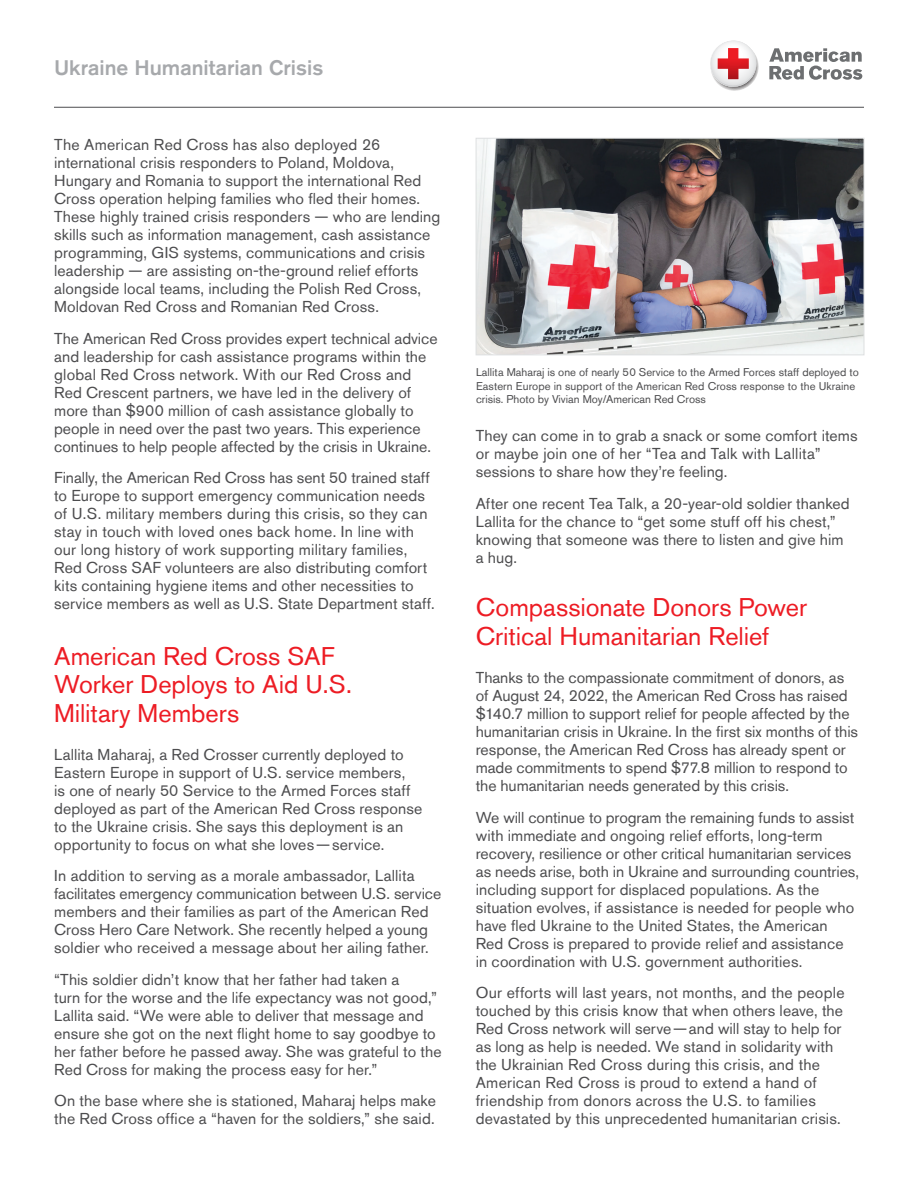
<style>
.page{position:relative;width:918px;height:1188px;background:#fff}
.page>*{position:absolute;margin:0;border:0;box-sizing:border-box;transform-origin:0 0}
.Level_1_Subhead{font:25.5px/28.5px "Akzidenz Grotesk Std";color:#ed1c24}
.t1{font:500 21px "Akzidenz Grotesk Std";color:#a7a9ac}
.Body_Text{font:15.75px/18px "Akzidenz Grotesk Std";letter-spacing:.005em;color:#4d4d4f}
.Photo_Credit{font:11.25px/13.5px "Akzidenz Grotesk Std";color:#4d4d4f}
</style>
<div class="page">
<hr style="left:54px;top:107px;width:810px;height:1px;background:#4d4d4f">
<svg style="left:710px;top:40px;width:49px;height:51px"></svg>
<svg style="left:769px;top:48px;width:93px;height:32px"></svg>
<img style="left:478px;top:140px;width:384px;height:213px">
<div style="left:476px;top:138px;width:388px;height:217px;border:1px solid #dee0e1"></div>
<h2 class="t1" style="left:54px;top:55px;width:271px">Ukraine Humanitarian Crisis</h2>
<p class="Body_Text" style="left:54px;top:135px;width:388px">The American Red Cross has also deployed 26 international crisis responders to Poland, Moldova, Hungary and Romania to support the international Red Cross operation helping families who fled their homes.<br>These highly trained crisis responders — who are lending skills such as information management, cash assistance programming, GIS systems, communications and crisis leadership — are assisting on-the-ground relief efforts alongside local teams, including the Polish Red Cross, Moldovan Red Cross and Romanian Red Cross.</p>
<p class="Body_Text" style="left:54px;top:329px;width:385px">The American Red Cross provides expert technical advice and leadership for cash assistance programs within the global Red Cross network. With our Red Cross and Red Crescent partners, we have led in the delivery of more than $900 million of cash assistance globally to people in need over the past two years. This experience continues to help people affected by the crisis in Ukraine.</p>
<p class="Body_Text" style="left:54px;top:468px;width:382px">Finally, the American Red Cross has sent 50 trained staff to Europe to support emergency communication needs of U.S. military members during this crisis, so they can stay in touch with loved ones back home. In line with our long history of work supporting military families, Red Cross SAF volunteers are also distributing comfort kits containing hygiene items and other necessities to service members as well as U.S. State Department staff.</p>
<p class="Level_1_Subhead" style="left:54px;top:641px;width:299px">American Red Cross SAF<br>Worker Deploys to Aid U.S.<br>Military Members</p>
<p class="Body_Text" style="left:54px;top:745px;width:370px">Lallita Maharaj, a Red Crosser currently deployed to Eastern Europe in support of U.S. service members,<br>is one of nearly 50 Service to the Armed Forces staff deployed as part of the American Red Cross response to the Ukraine crisis. She says this deployment is an opportunity to focus on what she loves—service.</p>
<p class="Body_Text" style="left:54px;top:867px;width:389px">In addition to serving as a morale ambassador, Lallita facilitates emergency communication between U.S. service members and their families as part of the American Red Cross Hero Care Network. She recently helped a young soldier who received a message about her ailing father.</p>
<p class="Body_Text" style="left:54px;top:970px;width:389px">“This soldier didn’t know that her father had taken a<br>turn for the worse and the life expectancy was not good,” Lallita said. “We were able to deliver that message and ensure she got on the next flight home to say goodbye to her father before he passed away. She was grateful to the Red Cross for making the process easy for her.”</p>
<p class="Body_Text" style="left:54px;top:1092px;width:383px">On the base where she is stationed, Maharaj helps make the Red Cross office a “haven for the soldiers,” she said.</p>
<p class="Photo_Credit" style="left:476px;top:366px;width:384px">Lallita Maharaj is one of nearly 50 Service to the Armed Forces staff deployed to<br>Eastern Europe in support of the American Red Cross response to the Ukraine crisis. Photo by Vivian Moy/American Red Cross</p>
<p class="Body_Text" style="left:476px;top:426px;width:383px">They can come in to grab a snack or some comfort items or maybe join one of her “Tea and Talk with Lallita” sessions to share how they’re feeling.</p>
<p class="Body_Text" style="left:476px;top:494px;width:375px">After one recent Tea Talk, a 20-year-old soldier thanked Lallita for the chance to “get some stuff off his chest,” knowing that someone was there to listen and give him a hug.</p>
<p class="Level_1_Subhead" style="left:476px;top:593px;width:333px">Compassionate Donors Power<br>Critical Humanitarian Relief</p>
<p class="Body_Text" style="left:476px;top:669px;width:384px">Thanks to the compassionate commitment of donors, as of August 24, 2022, the American Red Cross has raised $140.7 million to support relief for people affected by the humanitarian crisis in Ukraine. In the first six months of this response, the American Red Cross has already spent or made commitments to spend $77.8 million to respond to the humanitarian needs generated by this crisis.</p>
<p class="Body_Text" style="left:476px;top:808px;width:385px">We will continue to program the remaining funds to assist with immediate and ongoing relief efforts, long-term recovery, resilience or other critical humanitarian services as needs arise, both in Ukraine and surrounding countries, including support for displaced populations. As the situation evolves, if assistance is needed for people who have fled Ukraine to the United States, the American Red Cross is prepared to provide relief and assistance in coordination with U.S. government authorities.</p>
<p class="Body_Text" style="left:476px;top:984px;width:370px">Our efforts will last years, not months, and the people touched by this crisis know that when others leave, the Red Cross network will serve—and will stay to help for as long as help is needed. We stand in solidarity with the Ukrainian Red Cross during this crisis, and the American Red Cross is proud to extend a hand of friendship from donors across the U.S. to families devastated by this unprecedented humanitarian crisis.</p>
</div>
